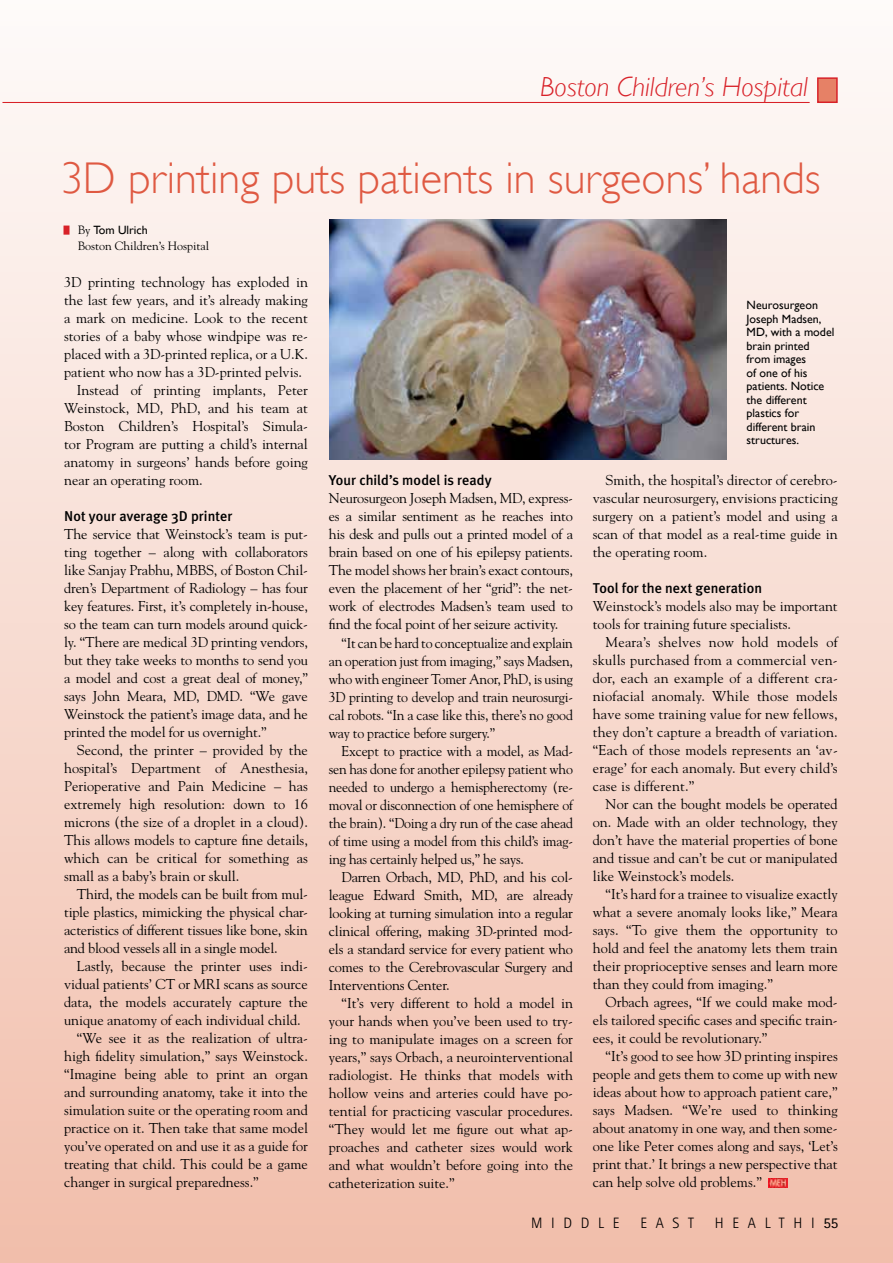
<style>
.page{position:relative;width:893px;height:1263px;background:#fff}
.page>*{position:absolute;margin:0;border:0;box-sizing:border-box;transform-origin:0 0}
.t1{font:300 44.4px "Gill Sans";color:#df5942}
.t2{font:italic 300 27.6px "Gill Sans";color:#d82128}
.t3{font:300 15px "Rotis Sans Serif";letter-spacing:.58em;color:#000}
.t4{font:14.25px/18px "Goudy";color:#000;text-align:justify}
.t5{font:500 14.25px "Meta Plus";letter-spacing:.005em;color:#000}
.t6{font:12px/13.5px "Gill Sans";color:#000}
.t7{font:12px "Goudy";color:#000}
.s1{font-family:"Goudy"}
.s2{font-weight:400}
</style>
<div class="page">
<div style="left:0;top:0;width:893px;height:1263px;background:linear-gradient(to bottom,#fefbfa,#f1beab)"></div>
<hr style="left:2px;top:102px;width:808px;height:1px;background:#d82128">
<div style="left:817px;top:77px;width:21px;height:26px;background:#e68166;border:2px solid #d82128"></div>
<img style="left:769px;top:1179px;width:19px;height:8px">
<img style="left:330px;top:219px;width:397px;height:240px">
<div style="left:64px;top:226px;width:6px;height:9px;background:#d82128"></div>
<h2 class="t2" style="left:540px;top:72px;width:270px">Boston Children’s Hospital</h2>
<h1 class="t1" style="left:61px;top:153px;width:761px">3D printing puts patients in surgeons’ hands</h1>
<p class="t6" style="left:78px;top:223px;width:72px"><span class="s1">By</span> Tom Ulrich</p>
<p class="t7" style="left:78px;top:238px;width:133px">Boston Children’s Hospital</p>
<p class="t4" style="left:64px;top:273px;width:245px">3D printing technology has exploded in</p>
<p class="t4" style="left:64px;top:291px;width:245px">the last few years, and it’s already making</p>
<p class="t4" style="left:64px;top:309px;width:245px">a mark on medicine. Look to the recent</p>
<p class="t4" style="left:64px;top:327px;width:245px">stories of a baby whose windpipe was re-</p>
<p class="t4" style="left:64px;top:345px;width:245px">placed with a 3D-printed replica, or a U.K.</p>
<p class="t4" style="left:64px;top:363px;width:239px">patient who now has a 3D-printed pelvis.</p>
<p class="t4" style="left:77px;top:381px;width:233px">Instead of printing implants, Peter</p>
<p class="t4" style="left:64px;top:399px;width:245px">Weinstock, MD, PhD, and his team at</p>
<p class="t4" style="left:64px;top:417px;width:245px">Boston Children’s Hospital’s Simula-</p>
<p class="t4" style="left:64px;top:435px;width:245px">tor Program are putting a child’s internal</p>
<p class="t4" style="left:64px;top:453px;width:245px">anatomy in surgeons’ hands before going</p>
<p class="t4" style="left:64px;top:471px;width:140px">near an operating room.</p>
<p class="t5" style="left:64px;top:508px;width:170px">Not your average 3D printer</p>
<p class="t4" style="left:64px;top:525px;width:245px">The service that Weinstock’s team is put&shy;ting together – along with collaborators like Sanjay Prabhu, MBBS, of Boston Chil&shy;dren’s Department of Radiology – has four key features. First, it’s completely in-house, so the team can turn models around quick&shy;ly. “There are medical 3D printing vendors, but they take weeks to months to send you a model and cost a great deal of money,” says John Meara, MD, DMD. “We gave Weinstock the patient’s image data, and he printed the model for us overnight.”</p>
<p class="t4" style="left:64px;top:741px;width:245px;text-indent:13px">Second, the printer – provided by the hospital’s Department of Anesthesia, Perioperative and Pain Medicine – has extremely high resolution: down to 16 microns (the size of a droplet in a cloud).<br>This allows models to capture fine details, which can be critical for something as small as a baby’s brain or skull.</p>
<p class="t4" style="left:64px;top:885px;width:245px;text-indent:13px">Third, the models can be built from mul&shy;tiple plastics, mimicking the physical char&shy;acteristics of different tissues like bone, skin and blood vessels all in a single model.</p>
<p class="t4" style="left:77px;top:957px;width:233px">Lastly, because the printer uses indi-</p>
<p class="t4" style="left:64px;top:975px;width:245px">vidual patients’ CT or MRI scans as source</p>
<p class="t4" style="left:64px;top:993px;width:245px">data, the models accurately capture the</p>
<p class="t4" style="left:64px;top:1011px;width:238px">unique anatomy of each individual child.</p>
<p class="t4" style="left:77px;top:1029px;width:233px">“We see it as the realization of ultra-</p>
<p class="t4" style="left:64px;top:1047px;width:245px">high fidelity simulation,” says Weinstock.</p>
<p class="t4" style="left:64px;top:1065px;width:245px">“Imagine being able to print an organ</p>
<p class="t4" style="left:64px;top:1083px;width:245px">and surrounding anatomy, take it into the</p>
<p class="t4" style="left:64px;top:1101px;width:245px">simulation suite or the operating room and</p>
<p class="t4" style="left:64px;top:1119px;width:245px">practice on it. Then take that same model</p>
<p class="t4" style="left:64px;top:1137px;width:245px">you’ve operated on and use it as a guide for</p>
<p class="t4" style="left:64px;top:1155px;width:245px">treating that child. This could be a game</p>
<p class="t4" style="left:64px;top:1173px;width:196px">changer in surgical preparedness.”</p>
<p class="t6" style="left:747px;top:298px;width:89px">Neurosurgeon<br>Joseph Madsen,<br>MD, with a model brain printed from images<br>of one of his patients. Notice the different plastics for different brain structures.</p>
<p class="t4" style="left:593px;top:471px;width:246px;text-indent:13px">Smith, the hospital’s director of cerebro&shy;vascular neurosurgery, envisions practicing surgery on a patient’s model and using a scan of that model as a real-time guide in the operating room.</p>
<p class="t5" style="left:593px;top:580px;width:171px">Tool for the next generation</p>
<p class="t4" style="left:593px;top:597px;width:246px">Weinstock’s models also may be important tools for training future specialists.</p>
<p class="t4" style="left:593px;top:633px;width:246px;text-indent:13px">Meara’s shelves now hold models of skulls purchased from a commercial ven&shy;dor, each an example of a different cra&shy;niofacial anomaly. While those models have some training value for new fellows, they don’t capture a breadth of variation. “Each of those models represents an ‘av&shy;erage’ for each anomaly. But every child’s case is different.”</p>
<p class="t4" style="left:593px;top:795px;width:246px;text-indent:13px">Nor can the bought models be operated on. Made with an older technology, they don’t have the material properties of bone and tissue and can’t be cut or manipulated like Weinstock’s models.</p>
<p class="t4" style="left:593px;top:885px;width:246px;text-indent:13px">“It’s hard for a trainee to visualize exactly what a severe anomaly looks like,” Meara says. “To give them the opportunity to hold and feel the anatomy lets them train their proprioceptive senses and learn more than they could from imaging.”</p>
<p class="t4" style="left:593px;top:993px;width:246px;text-indent:13px">Orbach agrees, “If we could make mod&shy;els tailored specific cases and specific train&shy;ees, it could be revolutionary.”</p>
<p class="t4" style="left:593px;top:1047px;width:246px;text-indent:13px">“It’s good to see how 3D printing inspires people and gets them to come up with new ideas about how to approach patient care,” says Madsen. “We’re used to thinking about anatomy in one way, and then some&shy;one like Peter comes along and says, ‘Let’s print that.’ It brings a new perspective that can help solve old problems.”</p>
<p class="t3" style="left:531px;top:1214px;width:90px">MIDDLE</p>
<p class="t3" style="left:640px;top:1214px;width:55px">EAST</p>
<p class="t3" style="left:715px;top:1214px;width:125px">HEALTHI<span class="s2">55</span></p>
<p class="t5" style="left:329px;top:472px;width:164px">Your child’s model is ready</p>
<p class="t4" style="left:329px;top:489px;width:246px">Neurosurgeon Joseph Madsen, MD, express&shy;es a similar sentiment as he reaches into his desk and pulls out a printed model of a brain based on one of his epilepsy patients.<br>The model shows her brain’s exact contours, even the placement of her “grid”: the net&shy;work of electrodes Madsen’s team used to find the focal point of her seizure activity.</p>
<p class="t4" style="left:329px;top:633px;width:246px;text-indent:13px">“It can be hard to conceptualize and explain an operation just from imaging,” says Madsen, who with engineer Tomer Anor, PhD, is using 3D printing to develop and train neurosurgi&shy;cal robots. “In a case like this, there’s no good way to practice before surgery.”</p>
<p class="t4" style="left:329px;top:741px;width:246px;text-indent:13px">Except to practice with a model, as Mad&shy;sen has done for another epilepsy patient who needed to undergo a hemispherectomy (re&shy;moval or disconnection of one hemisphere of the brain). “Doing a dry run of the case ahead of time using a model from this child’s imag&shy;ing has certainly helped us,” he says.</p>
<p class="t4" style="left:329px;top:867px;width:246px;text-indent:13px">Darren Orbach, MD, PhD, and his col&shy;league Edward Smith, MD, are already looking at turning simulation into a regular clinical offering, making 3D-printed mod&shy;els a standard service for every patient who comes to the Cerebrovascular Surgery and Interventions Center.</p>
<p class="t4" style="left:329px;top:993px;width:246px;text-indent:13px">“It’s very different to hold a model in your hands when you’ve been used to try&shy;ing to manipulate images on a screen for years,” says Orbach, a neurointerventional radiologist. He thinks that models with hollow veins and arteries could have po&shy;tential for practicing vascular procedures. “They would let me figure out what ap&shy;proaches and catheter sizes would work and what wouldn’t before going into the catheterization suite.”</p>
</div>
